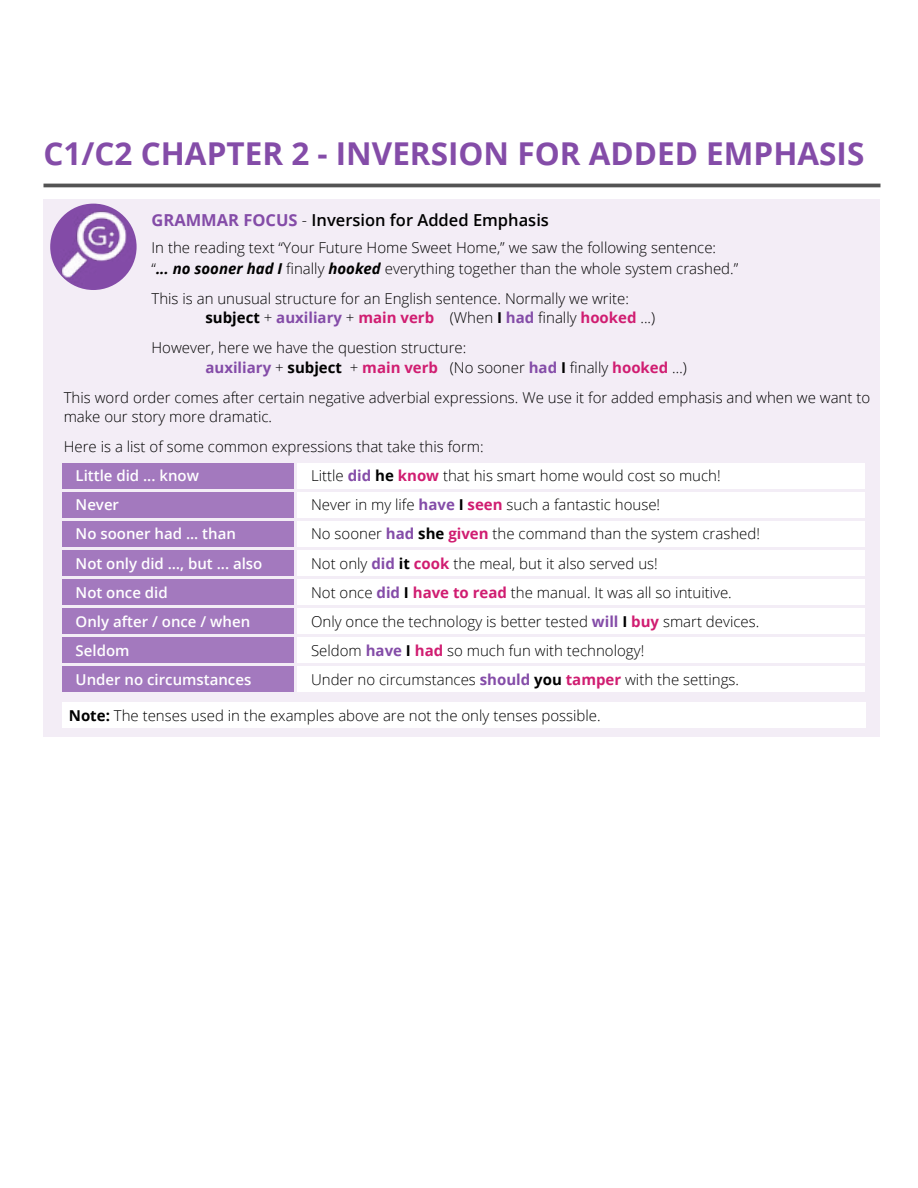
<style>
.page{position:relative;width:918px;height:1188px;background:#fff}
.page>*{position:absolute;margin:0;border:0;box-sizing:border-box;transform-origin:0 0}
.t1{font:700 31.5px "Open Sans";color:#844ca8}
.t2{font:600 16.5px "Open Sans";color:#000}
.t3{font:300 15px/29.1px "Open Sans";color:#000}
.t4{font:600 15px/29.1px "Open Sans";color:#fff}
.s1{font-weight:700;color:#844ca8}
.s2{font-weight:300}
.s3{font-weight:700;font-style:italic}
.s4{font-weight:700}
.s5{font-weight:700;color:#d01d71}
</style>
<div class="page">
<hr style="left:44px;top:184px;width:836px;height:3px;background:#535353">
<div style="left:44px;top:199px;width:836px;height:538px;background:#f3edf6"></div>
<div style="left:62px;top:463px;width:231px;height:25px;background:#a379be"></div>
<div style="left:62px;top:492px;width:231px;height:25px;background:#a379be"></div>
<div style="left:62px;top:521px;width:231px;height:25px;background:#a379be"></div>
<div style="left:62px;top:550px;width:231px;height:25px;background:#a379be"></div>
<div style="left:62px;top:579px;width:231px;height:25px;background:#a379be"></div>
<div style="left:62px;top:608px;width:231px;height:25px;background:#a379be"></div>
<div style="left:62px;top:637px;width:231px;height:26px;background:#a379be"></div>
<div style="left:62px;top:666px;width:231px;height:26px;background:#a379be"></div>
<div style="left:298px;top:463px;width:567px;height:25px;background:#fff"></div>
<div style="left:298px;top:492px;width:567px;height:25px;background:#fff"></div>
<div style="left:298px;top:521px;width:567px;height:25px;background:#fff"></div>
<div style="left:298px;top:550px;width:567px;height:25px;background:#fff"></div>
<div style="left:298px;top:579px;width:567px;height:25px;background:#fff"></div>
<div style="left:298px;top:608px;width:567px;height:25px;background:#fff"></div>
<div style="left:298px;top:637px;width:567px;height:26px;background:#fff"></div>
<div style="left:298px;top:666px;width:567px;height:26px;background:#fff"></div>
<img style="left:50px;top:204px;width:87px;height:85px">
<div style="left:62px;top:703px;width:803px;height:25px;background:#fff"></div>
<h1 class="t1" style="left:44px;top:131px;width:822px">C1/C2 CHAPTER 2 - INVERSION FOR ADDED EMPHASIS</h1>
<p class="t2" style="left:152px;top:208px;width:399px"><span class="s1">GRAMMAR FOCUS</span> <span class="s2">-</span> Inversion for Added Emphasis</p>
<p class="t3" style="left:152px;top:236px;width:588px;line-height:21px">In the reading text “Your Future Home Sweet Home,” we saw the following sentence:<br>“<span class="s3">... no sooner had I</span> finally <span class="s3">hooked</span> everything together than the whole system crashed.”</p>
<p class="t3" style="left:206px;top:288px;width:451px;line-height:19.5px;text-indent:-54px">This is an unusual structure for an English sentence. Normally we write: <span class="s4">subject</span> + <span class="s1">auxiliary</span> + <span class="s5">main verb</span> (When <span class="s4">I</span> <span class="s1">had</span> finally <span class="s5">hooked</span> ...)</p>
<p class="t3" style="left:206px;top:337px;width:483px;line-height:19.5px;text-indent:-54px">However, here we have the question structure:<br><span class="s1">auxiliary</span> + <span class="s4">subject</span> + <span class="s5">main verb</span> (No sooner <span class="s1">had</span> <span class="s4">I</span> finally <span class="s5">hooked</span> …)</p>
<p class="t3" style="left:64px;top:387px;width:808px;line-height:19.5px">This word order comes after certain negative adverbial expressions. We use it for added emphasis and when we want to make our story more dramatic.</p>
<p class="t3" style="left:64px;top:432px;width:421px">Here is a list of some common expressions that take this form:</p>
<p class="t4" style="left:76px;top:461px;width:188px">Little did ... know<br>Never<br>No sooner had ... than<br>Not only did …, but ... also<br>Not once did<br>Only after / once / when<br>Seldom<br>Under no circumstances</p>
<p class="t3" style="left:311px;top:461px;width:450px">Little <span class="s1">did</span> <span class="s4">he</span> <span class="s5">know</span> that his smart home would cost so much!<br>Never in my life <span class="s1">have</span> <span class="s4">I</span> <span class="s5">seen</span> such a fantastic house!<br>No sooner <span class="s1">had</span> <span class="s4">she</span> <span class="s5">given</span> the command than the system crashed!<br>Not only <span class="s1">did</span> <span class="s4">it</span> <span class="s5">cook</span> the meal, but it also served us!<br>Not once <span class="s1">did</span> <span class="s4">I</span> <span class="s5">have to read</span> the manual. It was all so intuitive.<br>Only once the technology is better tested <span class="s1">will</span> <span class="s4">I</span> <span class="s5">buy</span> smart devices.<br>Seldom <span class="s1">have</span> <span class="s4">I</span> <span class="s5">had</span> so much fun with technology!<br>Under no circumstances <span class="s1">should</span> <span class="s4">you</span> <span class="s5">tamper</span> with the settings.</p>
<p class="t3" style="left:69px;top:700px;width:533px"><span class="s4">Note:</span> The tenses used in the examples above are not the only tenses possible.</p>
</div>
